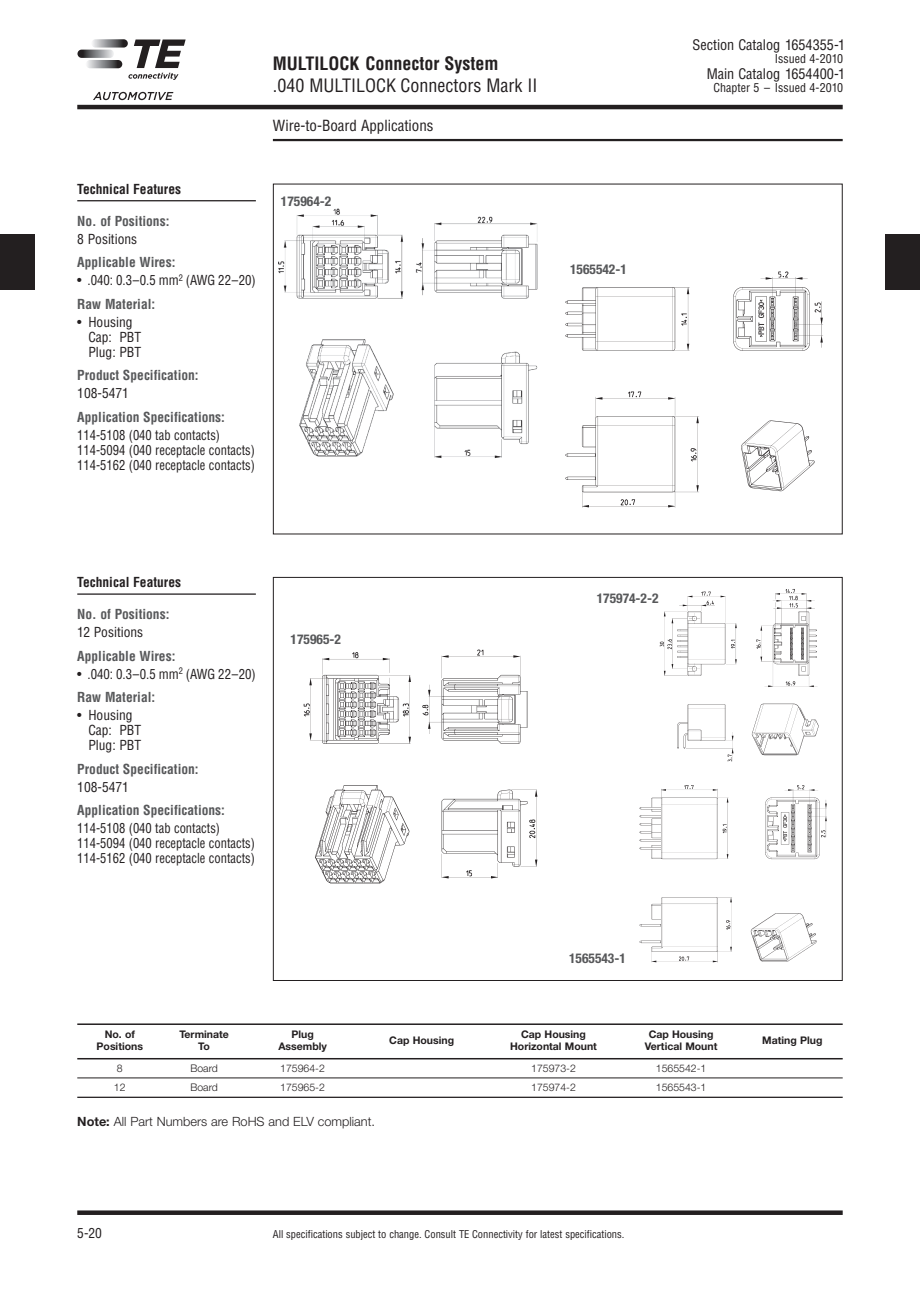
<style>
.page{position:relative;width:920px;height:1290px;background:#fff}
.page>*{position:absolute;margin:0;border:0;box-sizing:border-box;transform-origin:0 0}
.t1{font:condensed 18px "Helvetica";color:#231f20}
.t2{font:700 condensed 18px "Helvetica";color:#231f20}
.t3{font:condensed 15px "Helvetica";color:#231f20}
.t4{font:condensed 14.25px "Helvetica";color:#231f20}
.t5{font:condensed 13.5px/15px "Helvetica";color:#231f20;scale:.93 1}
.t6{font:condensed 13.5px/15px "Helvetica";color:#231f20}
.t7{font:700 condensed 13.5px "Helvetica";color:#57585a}
.t8{font:700 condensed 13.5px "Helvetica Neue";color:#57585a}
.t9{font:700 condensed 13.5px "Helvetica";color:#231f20}
.t10{font:300 12.75px "Helvetica Neue";color:#231f20}
.t11{font:condensed 12px "Helvetica";color:#231f20}
.t12{font:700 10.5px "Helvetica Neue";color:#231f20}
.t13{font:condensed 10.5px "Helvetica";color:#231f20}
.t14{font:300 10.5px "Helvetica Neue";color:#231f20}
.s1{font-weight:700;color:#57585a}
.s2{color:#fff}
.s3{font-weight:700}
</style>
<div class="page">
<hr style="left:273px;top:139px;width:570px;height:2px;background:#231f20">
<hr style="left:77px;top:105px;width:766px;height:4px;background:#231f20">
<div style="left:77px;top:1210px;width:766px;height:5px;background:#231f20"></div>
<div style="left:0;top:235px;width:35px;height:55px;background:#231f20"></div>
<div style="left:885px;top:235px;width:35px;height:55px;background:#231f20"></div>
<svg style="left:93px;top:92px;width:80px;height:8px"></svg>
<svg style="left:91px;top:39px;width:37px;height:9px"></svg>
<svg style="left:86px;top:60px;width:36px;height:8px"></svg>
<svg style="left:77px;top:50px;width:37px;height:8px"></svg>
<svg style="left:128px;top:40px;width:58px;height:40px"></svg>
<img style="left:278px;top:208px;width:260px;height:250px">
<hr style="left:77px;top:200px;width:179px;height:1px;background:#231f20">
<hr style="left:77px;top:593px;width:179px;height:2px;background:#231f20">
<hr style="left:77px;top:1023px;width:766px;height:2px;background:#231f20">
<hr style="left:77px;top:1058px;width:766px;height:1px;background:#231f20">
<hr style="left:77px;top:1077px;width:766px;height:1px;background:#231f20">
<hr style="left:77px;top:1097px;width:766px;height:1px;background:#231f20">
<img style="left:303px;top:649px;width:235px;height:235px">
<img style="left:565px;top:271px;width:258px;height:237px">
<img style="left:659px;top:589px;width:160px;height:173px">
<img style="left:639px;top:785px;width:188px;height:178px">
<h1 class="t2" style="left:273px;top:53px;width:227px">MULTILOCK Connector System</h1>
<h1 class="t1" style="left:273px;top:75px;width:266px">.040 MULTILOCK Connectors Mark II</h1>
<p class="t3" style="left:273px;top:117px;width:162px">Wire-to-Board Applications</p>
<p class="t9" style="left:77px;top:181px;width:105px">Technical Features</p>
<p class="t7" style="left:77px;top:213px;width:94px">No. of Positions:</p>
<p class="t6" style="left:77px;top:232px;width:61px">8 Positions</p>
<p class="t7" style="left:77px;top:255px;width:100px">Applicable Wires:</p>
<p class="t6" style="left:77px;top:269px;width:180px;line-height:23.5px">• .040: 0.3–0.5 mm<sup>2</sup> (AWG 22–20)<br><span class="s1">Raw Material:</span></p>
<p class="t6" style="left:88px;top:314px;width:54px;text-indent:-11px">• Housing<br>Cap: PBT<br>Plug: PBT</p>
<p class="t7" style="left:77px;top:368px;width:123px">Product Specification:</p>
<p class="t6" style="left:77px;top:386px;width:53px">108-5471</p>
<p class="t7" style="left:77px;top:409px;width:149px">Application Specifications:</p>
<p class="t5" style="left:77px;top:427px;width:193px">114-5108 (040 tab contacts)<br>114-5094 (040 receptacle contacts)<br>114-5162 (040 receptacle contacts)</p>
<p class="t8" style="left:281px;top:193px;width:52px">175964-2</p>
<p class="t8" style="left:570px;top:261px;width:58px">1565542-1</p>
<p class="t4" style="left:692px;top:36px;width:154px">Section Catalog 1654355-1</p>
<p class="t11" style="left:775px;top:52px;width:72px">Issued 4-2010<span class="s2">.</span></p>
<p class="t4" style="left:707px;top:66px;width:140px">Main Catalog 1654400-1</p>
<p class="t11" style="left:713px;top:81px;width:133px">Chapter 5 – Issued 4-2010<span class="s2">.</span></p>
<p class="t9" style="left:77px;top:574px;width:105px">Technical Features</p>
<p class="t7" style="left:77px;top:606px;width:94px">No. of Positions:</p>
<p class="t6" style="left:77px;top:625px;width:68px">12 Positions</p>
<p class="t7" style="left:77px;top:648px;width:100px">Applicable Wires:</p>
<p class="t6" style="left:77px;top:662px;width:180px;line-height:23.5px">• .040: 0.3–0.5 mm<sup>2</sup> (AWG 22–20)<br><span class="s1">Raw Material:</span></p>
<p class="t6" style="left:88px;top:708px;width:54px;text-indent:-11px">• Housing<br>Cap: PBT<br>Plug: PBT</p>
<p class="t7" style="left:77px;top:761px;width:123px">Product Specification:</p>
<p class="t6" style="left:77px;top:779px;width:53px">108-5471</p>
<p class="t7" style="left:77px;top:802px;width:149px">Application Specifications:</p>
<p class="t5" style="left:77px;top:821px;width:193px">114-5108 (040 tab contacts)<br>114-5094 (040 receptacle contacts)<br>114-5162 (040 receptacle contacts)</p>
<p class="t8" style="left:291px;top:631px;width:52px">175965-2</p>
<p class="t8" style="left:597px;top:590px;width:63px">175974-2-2</p>
<p class="t8" style="left:569px;top:950px;width:58px">1565543-1</p>
<p class="t12" style="left:521px;top:1031px;width:66px">Cap Housing</p>
<p class="t12" style="left:649px;top:1031px;width:66px">Cap Housing</p>
<p class="t12" style="left:105px;top:1031px;width:32px">No. of</p>
<p class="t12" style="left:179px;top:1031px;width:51px">Terminate</p>
<p class="t12" style="left:291px;top:1031px;width:24px">Plug</p>
<p class="t12" style="left:389px;top:1037px;width:66px">Cap Housing</p>
<p class="t12" style="left:97px;top:1043px;width:48px">Positions</p>
<p class="t12" style="left:198px;top:1043px;width:13px">To</p>
<p class="t12" style="left:278px;top:1043px;width:50px">Assembly</p>
<p class="t12" style="left:510px;top:1043px;width:88px">Horizontal Mount</p>
<p class="t12" style="left:645px;top:1043px;width:74px">Vertical Mount</p>
<p class="t14" style="left:117px;top:1065px;width:7px">8</p>
<p class="t14" style="left:190px;top:1065px;width:29px">Board</p>
<p class="t14" style="left:280px;top:1065px;width:46px">175964-2</p>
<p class="t14" style="left:531px;top:1065px;width:46px">175973-2</p>
<p class="t14" style="left:656px;top:1065px;width:52px">1565542-1</p>
<p class="t14" style="left:114px;top:1084px;width:13px">12</p>
<p class="t14" style="left:190px;top:1084px;width:29px">Board</p>
<p class="t14" style="left:280px;top:1084px;width:46px">175965-2</p>
<p class="t14" style="left:531px;top:1084px;width:46px">175974-2</p>
<p class="t14" style="left:656px;top:1084px;width:52px">1565543-1</p>
<p class="t10" style="left:77px;top:1117px;width:299px"><span class="s3">Note:</span> All Part Numbers are RoHS and ELV compliant.</p>
<p class="t6" style="left:77px;top:1225px;width:26px">5-20</p>
<p class="t13" style="left:273px;top:1228px;width:353px">All specifications subject to change. Consult TE Connectivity for latest specifications.</p>
<p class="t12" style="left:762px;top:1037px;width:62px">Mating Plug</p>
</div>
